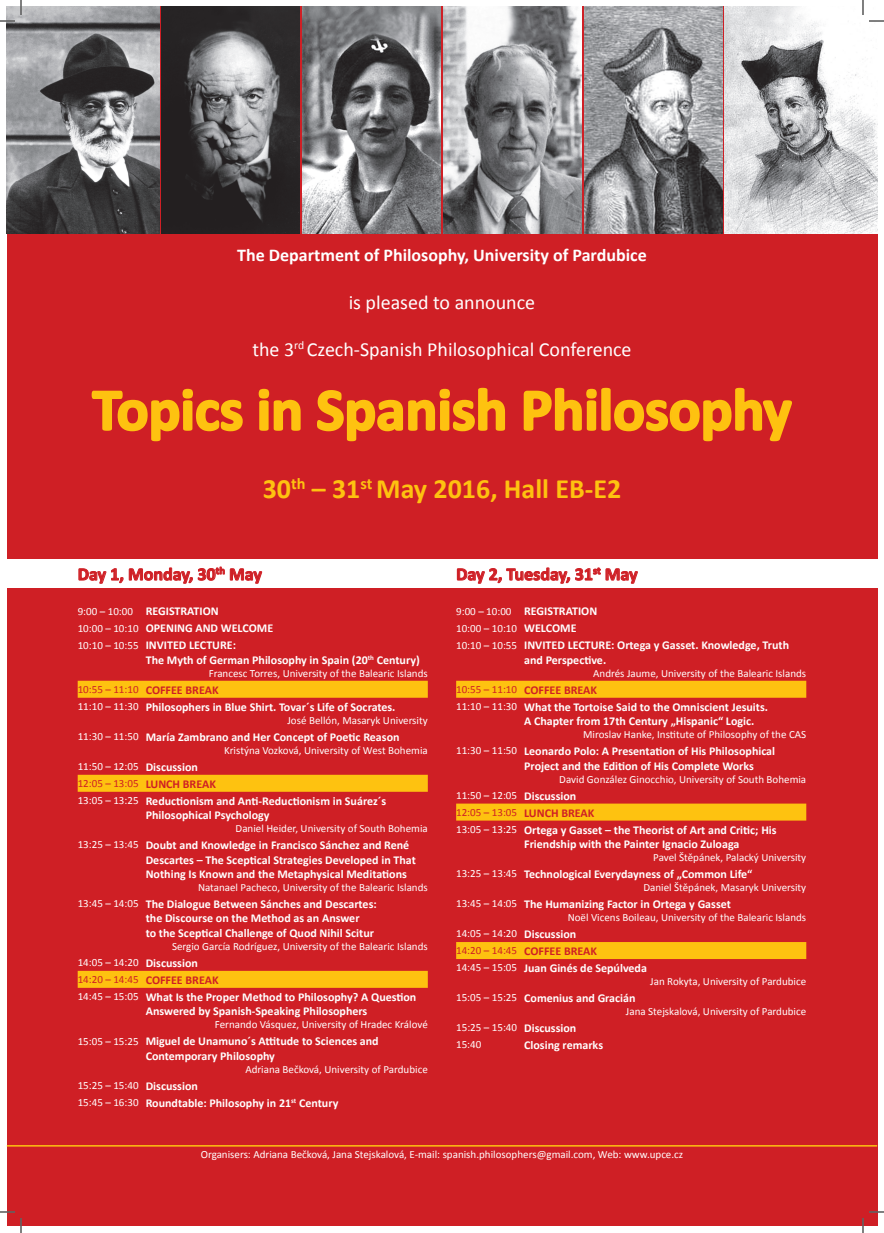
<style>
.page{position:relative;width:884px;height:1233px;background:#fff}
.page>*{position:absolute;margin:0;border:0;box-sizing:border-box;transform-origin:0 0}
.t1{font:700 60px "Calibri";letter-spacing:-.005em;color:#fec210}
.t2{font:700 28px "Calibri";color:#fec210}
.t3{font:20px "Calibri";color:#fff}
.t4{font:700 18px "Calibri";color:#fff}
.t5{font:700 18px "Calibri";color:#cf1f25}
.t6{font:700 12px/14.4px "Calibri";color:#fff}
.t7{font:11px/16.6px "Calibri";color:#fff}
.s1{font-weight:400;font-size:11px}
.s2{color:#cf1f25}
.s3{font-weight:700;font-size:12px;color:#cf1f25}
.s4{font-weight:700;font-size:12px}
</style>
<div class="page">
<div style="left:7px;top:7px;width:870px;height:1219px;background:#cf1f25"></div>
<svg style="left:91px;top:388px;width:152px;height:54px"></svg>
<svg style="left:258px;top:388px;width:43px;height:43px"></svg>
<svg style="left:317px;top:387px;width:188px;height:55px"></svg>
<svg style="left:523px;top:387px;width:269px;height:55px"></svg>
<hr style="left:7px;top:1145px;width:870px;height:1px;background:#fec210">
<div style="left:7px;top:560px;width:870px;height:28px;background:#fff"></div>
<svg style="left:78px;top:566px;width:184px;height:18px"></svg>
<svg style="left:457px;top:567px;width:181px;height:17px"></svg>
<img style="left:7px;top:7px;width:152px;height:227px">
<img style="left:162px;top:7px;width:138px;height:227px">
<img style="left:303px;top:7px;width:138px;height:227px">
<img style="left:443px;top:7px;width:138px;height:227px">
<img style="left:584px;top:7px;width:138px;height:227px">
<img style="left:725px;top:7px;width:152px;height:227px">
<div style="left:78px;top:681px;width:350px;height:17px;background:#fec210"></div>
<svg style="left:78px;top:775px;width:350px;height:213px"></svg>
<svg style="left:456px;top:681px;width:350px;height:278px"></svg>
<svg style="left:0;top:1211px;width:15px;height:1px"></svg>
<svg style="left:869px;top:1211px;width:15px;height:1px"></svg>
<svg style="left:0;top:0;width:22px;height:22px"></svg>
<svg style="left:20px;top:1218px;width:2px;height:15px"></svg>
<svg style="left:862px;top:0;width:22px;height:22px"></svg>
<svg style="left:862px;top:1218px;width:2px;height:15px"></svg>
<h3 class="t4" style="left:237px;top:244px;width:411px">The Department of Philosophy, University of Pardubice</h3>
<h3 class="t3" style="left:349px;top:289px;width:188px">is pleased to announce</h3>
<h3 class="t3" style="left:252px;top:336px;width:381px">the 3<sup>rd</sup> Czech-Spanish Philosophical Conference</h3>
<h1 class="t1" style="left:92px;top:371px;width:701px">Topics in Spanish Philosophy</h1>
<h2 class="t2" style="left:263px;top:471px;width:360px">30<sup>th</sup> – 31<sup>st</sup> May 2016, Hall EB-E2</h2>
<h3 class="t5" style="left:78px;top:562px;width:186px">Day 1, Monday, 30<sup>th</sup> May</h3>
<h3 class="t5" style="left:456px;top:562px;width:183px">Day 2, Tuesday, 31<sup>st</sup> May</h3>
<p class="t6" style="left:78px;top:603px;width:197px;line-height:17px"><span class="s1">9:00 – 10:00</span> REGISTRATION<br><span class="s1">10:00 – 10:10</span> OPENING AND WELCOME<br><span class="s1">10:10 – 10:55</span> INVITED LECTURE:</p>
<p class="t6" style="left:146px;top:652px;width:275px">The Myth of German Philosophy in Spain (20<sup>th</sup> Century)</p>
<p class="t7" style="left:78px;top:665px;width:352px;line-height:16.2px;text-indent:131px">Francesc Torres, University of the Balearic Islands<br><span class="s2">10:55 – 11:10</span> <span class="s3">COFFEE BREAK</span></p>
<p class="t6" style="left:78px;top:699px;width:319px"><span class="s1">11:10 – 11:30</span> Philosophers in Blue Shirt. Tovar´s Life of Socrates.</p>
<p class="t7" style="left:287px;top:712px;width:142px">José Bellón, Masaryk University</p>
<p class="t6" style="left:78px;top:729px;width:323px"><span class="s1">11:30 – 11:50</span> María Zambrano and Her Concept of Poetic Reason</p>
<p class="t7" style="left:224px;top:742px;width:205px">Kristýna Vozková, University of West Bohemia</p>
<p class="t7" style="left:78px;top:758px;width:140px;line-height:17px">11:50 – 12:05 <span class="s4">Discussion<br></span><span class="s2">12:05 – 13:05</span> <span class="s3">LUNCH BREAK</span></p>
<p class="t6" style="left:146px;top:793px;width:242px;text-indent:-68px"><span class="s1">13:05 – 13:25</span> Reductionism and Anti-Reductionism in Suárez´s<br>Philosophical Psychology</p>
<p class="t7" style="left:236px;top:820px;width:194px">Daniel Heider, University of South Bohemia</p>
<p class="t6" style="left:146px;top:838px;width:272px;text-indent:-68px"><span class="s1">13:25 – 13:45</span> Doubt and Knowledge in Francisco Sánchez and René<br>Descartes – The Sceptical Strategies Developed in That<br>Nothing Is Known and the Metaphysical Meditations</p>
<p class="t7" style="left:198px;top:879px;width:231px">Natanael Pacheco, University of the Balearic Islands</p>
<p class="t6" style="left:146px;top:897px;width:233px;text-indent:-68px"><span class="s1">13:45 – 14:05</span> The Dialogue Between Sánches and Descartes: the Discourse on the Method as an Answer<br>to the Sceptical Challenge of Quod Nihil Scitur</p>
<p class="t7" style="left:78px;top:938px;width:352px;text-indent:94px">Sergio García Rodríguez, University of the Balearic Islands<br>14:05 – 14:20 <span class="s4">Discussion<br></span><span class="s2">14:20 – 14:45</span> <span class="s3">COFFEE BREAK</span></p>
<p class="t6" style="left:146px;top:989px;width:272px;text-indent:-68px"><span class="s1">14:45 – 15:05</span> What Is the Proper Method to Philosophy? A Question<br>Answered by Spanish-Speaking Philosophers</p>
<p class="t7" style="left:215px;top:1016px;width:214px">Fernando Vásquez, University of Hradec Králové</p>
<p class="t6" style="left:146px;top:1034px;width:234px;text-indent:-68px"><span class="s1">15:05 – 15:25</span> Miguel de Unamuno´s Attitude to Sciences and<br>Contemporary Philosophy</p>
<p class="t7" style="left:245px;top:1060px;width:184px">Adriana Bečková, University of Pardubice</p>
<p class="t7" style="left:78px;top:1077px;width:122px">15:25 – 15:40 <span class="s4">Discussion</span></p>
<p class="t6" style="left:78px;top:1095px;width:262px"><span class="s1">15:45 – 16:30</span> Roundtable: Philosophy in 21<sup>st</sup> Century</p>
<p class="t6" style="left:456px;top:604px;width:143px"><span class="s1">9:00 – 10:00</span> REGISTRATION</p>
<p class="t7" style="left:456px;top:619px;width:122px">10:00 – 10:10 <span class="s4">WELCOME</span></p>
<p class="t6" style="left:524px;top:638px;width:266px;text-indent:-68px"><span class="s1">10:10 – 10:55</span> INVITED LECTURE: Ortega y Gasset. Knowledge, Truth and Perspective.</p>
<p class="t7" style="left:456px;top:665px;width:352px;line-height:16.2px;text-indent:137px">Andrés Jaume, University of the Balearic Islands<br><span class="s2">10:55 – 11:10</span> <span class="s3">COFFEE BREAK</span></p>
<p class="t6" style="left:524px;top:699px;width:245px;text-indent:-68px"><span class="s1">11:10 – 11:30</span> What the Tortoise Said to the Omniscient Jesuits.<br>A Chapter from 17th Century „Hispanic“ Logic.</p>
<p class="t7" style="left:583px;top:726px;width:225px">Miroslav Hanke, Institute of Philosophy of the CAS</p>
<p class="t6" style="left:524px;top:744px;width:252px;text-indent:-68px"><span class="s1">11:30 – 11:50</span> Leonardo Polo: A Presentation of His Philosophical<br>Project and the Edition of His Complete Works</p>
<p class="t7" style="left:456px;top:770px;width:352px;text-indent:103px">David González Ginocchio, University of South Bohemia<br>11:50 – 12:05 <span class="s4">Discussion<br></span><span class="s2">12:05 – 13:05</span> <span class="s3">LUNCH BREAK</span></p>
<p class="t6" style="left:524px;top:822px;width:254px;text-indent:-68px"><span class="s1">13:05 – 13:25</span> Ortega y Gasset – the Theorist of Art and Critic; His<br>Friendship with the Painter Ignacio Zuloaga</p>
<p class="t7" style="left:653px;top:849px;width:154px">Pavel Štěpánek, Palacký University</p>
<p class="t6" style="left:456px;top:867px;width:298px"><span class="s1">13:25 – 13:45</span> Technological Everydayness of „Common Life“</p>
<p class="t7" style="left:643px;top:879px;width:164px">Daniel Štěpánek, Masaryk University</p>
<p class="t6" style="left:456px;top:897px;width:276px"><span class="s1">13:45 – 14:05</span> The Humanizing Factor in Ortega y Gasset</p>
<p class="t7" style="left:456px;top:909px;width:352px;text-indent:112px">Noël Vicens Boileau, University of the Balearic Islands<br>14:05 – 14:20 <span class="s4">Discussion<br></span><span class="s2">14:20 – 14:45</span> <span class="s3">COFFEE BREAK</span></p>
<p class="t6" style="left:456px;top:961px;width:192px"><span class="s1">14:45 – 15:05</span> Juan Ginés de Sepúlveda</p>
<p class="t7" style="left:650px;top:973px;width:158px">Jan Rokyta, University of Pardubice</p>
<p class="t6" style="left:456px;top:991px;width:181px"><span class="s1">15:05 – 15:25</span> Comenius and Gracián</p>
<p class="t7" style="left:626px;top:1003px;width:182px">Jana Stejskalová, University of Pardubice</p>
<p class="t7" style="left:456px;top:1019px;width:122px;line-height:17px">15:25 – 15:40 <span class="s4">Discussion<br></span>15:40</p>
<p class="t6" style="left:524px;top:1038px;width:80px">Closing remarks</p>
<p class="t7" style="left:201px;top:1146px;width:484px">Organisers: Adriana Bečková, Jana Stejskalová, E-mail: spanish.philosophers@gmail.com, Web: www.upce.cz</p>
</div>
